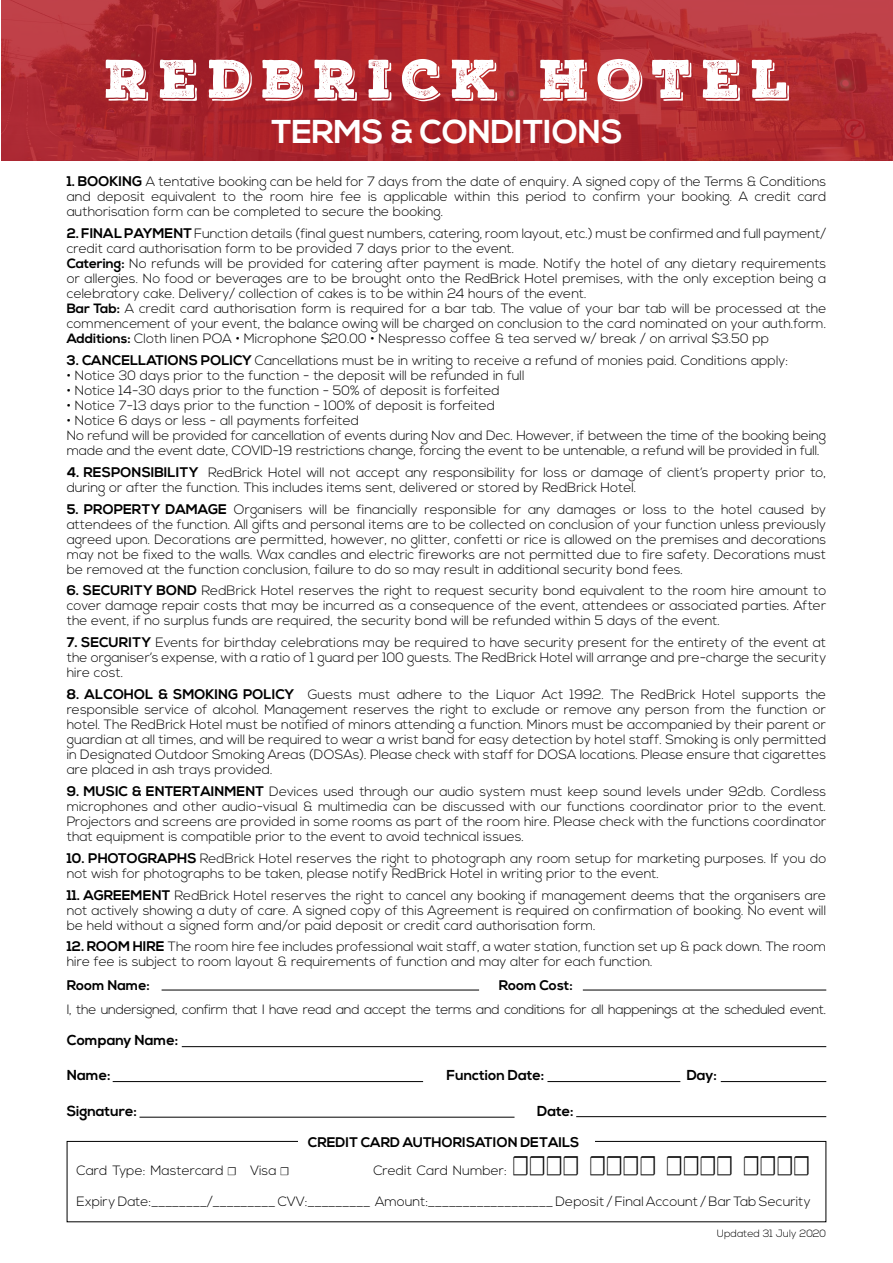
<style>
.page{position:relative;width:893px;height:1263px;background:#fff}
.page>*{position:absolute;margin:0;border:0;box-sizing:border-box;transform-origin:0 0}
.t1{font:52.5px "Nexa Rust Slab Black Shadow 01";letter-spacing:.19em;color:#fff}
.t2{font:700 33px "Nexa";letter-spacing:-.01em;color:#fff}
.t3{font:33px "Arno Pro";color:#000;scale:.75 1}
.t4{font:700 14.4px "Nexa";color:#000}
.t5{font:700 13.95px "Nexa";color:#000}
.t6{font:300 13.5px/15px "Nexa";color:#000;text-align:justify}
.t7{font:300 13.5px "Nexa";letter-spacing:-.025em;color:#000}
.t8{font:300 10.5px "Nexa";color:#000}
.s1{font-weight:700;font-size:13.95px}
.s2{font-weight:700}
.s3{font-family:"Arno Pro";font-weight:400}
</style>
<div class="page">
<svg style="left:1px;top:0;width:891px;height:160px;background:#af292f"></svg>
<hr style="left:182px;top:1046px;width:644px;height:1px;background:#000">
<hr style="left:113px;top:1081px;width:310px;height:1px;background:#000">
<hr style="left:140px;top:1117px;width:374px;height:1px;background:#000">
<hr style="left:162px;top:990px;width:317px;height:1px;background:#000">
<hr style="left:583px;top:990px;width:243px;height:1px;background:#000">
<hr style="left:547px;top:1081px;width:133px;height:1px;background:#000">
<hr style="left:721px;top:1081px;width:105px;height:1px;background:#000">
<hr style="left:576px;top:1116px;width:250px;height:1px;background:#000">
<div style="left:67px;top:1141px;width:759px;height:81px;border:1px solid #000"></div>
<div style="left:298px;top:1129px;width:297px;height:24px;background:#fff"></div>
<h1 class="t1" style="left:105px;top:43px;width:686px">REDBRICK HOTEL</h1>
<h2 class="t2" style="left:271px;top:112px;width:353px">TERMS &amp; CONDITIONS</h2>
<p class="t6" style="left:67px;top:175px;width:761px"><span class="s1">1. BOOKING</span> A tentative booking can be held for 7 days from the date of enquiry. A signed copy of the Terms &amp; Conditions and deposit equivalent to the room hire fee is applicable within this period to confirm your booking. A credit card authorisation form can be completed to secure the booking.</p>
<p class="t6" style="left:67px;top:226px;width:761px;text-align:left"><span class="s1">2. FINAL PAYMENT</span> Function details (final guest numbers, catering, room layout, etc.) must be confirmed and full payment/ credit card authorisation form to be provided 7 days prior to the event.<br><span class="s2">Catering:</span> No refunds will be provided for catering after payment is made. Notify the hotel of any dietary requirements or allergies. No food or beverages are to be brought onto the RedBrick Hotel premises, with the only exception being a celebratory cake. Delivery/ collection of cakes is to be within 24 hours of the event.<br><span class="s2">Bar Tab:</span> A credit card authorisation form is required for a bar tab. The value of your bar tab will be processed at the commencement of your event, the balance owing will be charged on conclusion to the card nominated on your auth.form.<br><span class="s2">Additions:</span> Cloth linen POA • Microphone $20.00 • Nespresso coffee &amp; tea served w/ break / on arrival $3.50 pp</p>
<p class="t6" style="left:67px;top:353px;width:723px"><span class="s1">3. CANCELLATIONS POLICY</span> Cancellations must be in writing to receive a refund of monies paid. Conditions apply:</p>
<p class="t6" style="left:67px;top:368px;width:459px">• Notice 30 days prior to the function - the deposit will be refunded in full</p>
<p class="t6" style="left:67px;top:383px;width:434px">• Notice 14-30 days prior to the function - 50% of deposit is forfeited</p>
<p class="t6" style="left:67px;top:398px;width:430px">• Notice 7-13 days prior to the function - 100% of deposit is forfeited</p>
<p class="t6" style="left:67px;top:413px;width:761px;text-align:left">• Notice 6 days or less - all payments forfeited<br>No refund will be provided for cancellation of events during Nov and Dec. However, if between the time of the booking being made and the event date, COVID-19 restrictions change, forcing the event to be untenable, a refund will be provided in full.</p>
<p class="t6" style="left:67px;top:465px;width:761px"><span class="s1">4. RESPONSIBILITY</span> RedBrick Hotel will not accept any responsibility for loss or damage of client’s property prior to, during or after the function. This includes items sent, delivered or stored by RedBrick Hotel.</p>
<p class="t6" style="left:67px;top:502px;width:761px"><span class="s1">5. PROPERTY DAMAGE</span> Organisers will be financially responsible for any damages or loss to the hotel caused by attendees of the function. All gifts and personal items are to be collected on conclusion of your function unless previously agreed upon. Decorations are permitted, however, no glitter, confetti or rice is allowed on the premises and decorations may not be fixed to the walls. Wax candles and electric fireworks are not permitted due to fire safety. Decorations must be removed at the function conclusion, failure to do so may result in additional security bond fees.</p>
<p class="t6" style="left:67px;top:584px;width:761px"><span class="s1">6. SECURITY BOND</span> RedBrick Hotel reserves the right to request security bond equivalent to the room hire amount to cover damage repair costs that may be incurred as a consequence of the event, attendees or associated parties. After the event, if no surplus funds are required, the security bond will be refunded within 5 days of the event.</p>
<p class="t6" style="left:67px;top:636px;width:761px"><span class="s1">7. SECURITY</span> Events for birthday celebrations may be required to have security present for the entirety of the event at the organiser’s expense, with a ratio of 1 guard per 100 guests. The RedBrick Hotel will arrange and pre-charge the security hire cost.</p>
<p class="t6" style="left:67px;top:687px;width:761px"><span class="s1">8. ALCOHOL &amp; SMOKING POLICY</span> Guests must adhere to the Liquor Act 1992. The RedBrick Hotel supports the responsible service of alcohol. Management reserves the right to exclude or remove any person from the function or hotel. The RedBrick Hotel must be notified of minors attending a function. Minors must be accompanied by their parent or guardian at all times, and will be required to wear a wrist band for easy detection by hotel staff. Smoking is only permitted in Designated Outdoor Smoking Areas (DOSAs). Please check with staff for DOSA locations. Please ensure that cigarettes are placed in ash trays provided.</p>
<p class="t6" style="left:67px;top:784px;width:761px"><span class="s1">9. MUSIC &amp; ENTERTAINMENT</span> Devices used through our audio system must keep sound levels under 92db. Cordless microphones and other audio-visual &amp; multimedia can be discussed with our functions coordinator prior to the event.<br>Projectors and screens are provided in some rooms as part of the room hire. Please check with the functions coordinator that equipment is compatible prior to the event to avoid technical issues.</p>
<p class="t6" style="left:67px;top:851px;width:761px"><span class="s1">10. PHOTOGRAPHS</span> RedBrick Hotel reserves the right to photograph any room setup for marketing purposes. If you do not wish for photographs to be taken, please notify RedBrick Hotel in writing prior to the event.</p>
<p class="t6" style="left:67px;top:888px;width:761px"><span class="s1">11. AGREEMENT</span> RedBrick Hotel reserves the right to cancel any booking if management deems that the organisers are not actively showing a duty of care. A signed copy of this Agreement is required on confirmation of booking. No event will be held without a signed form and/or paid deposit or credit card authorisation form.</p>
<p class="t6" style="left:67px;top:940px;width:761px"><span class="s1">12. ROOM HIRE</span> The room hire fee includes professional wait staff, a water station, function set up &amp; pack down. The room hire fee is subject to room layout &amp; requirements of function and may alter for each function.</p>
<p class="t5" style="left:67px;top:977px;width:85px">Room Name:</p>
<p class="t5" style="left:499px;top:977px;width:75px">Room Cost:</p>
<p class="t7" style="left:67px;top:1001px;width:761px">I, the undersigned, confirm that I have read and accept the terms and conditions for all happenings at the scheduled event.</p>
<p class="t4" style="left:67px;top:1032px;width:113px">Company Name:</p>
<p class="t4" style="left:67px;top:1067px;width:45px">Name:</p>
<p class="t4" style="left:67px;top:1102px;width:72px">Signature:</p>
<p class="t4" style="left:446px;top:1067px;width:99px">Function Date:</p>
<p class="t4" style="left:687px;top:1067px;width:32px">Day:</p>
<p class="t4" style="left:537px;top:1102px;width:38px">Date:</p>
<p class="t5" style="left:308px;top:1134px;width:273px">CREDIT CARD AUTHORISATION DETAILS</p>
<p class="t6" style="left:77px;top:1163px;width:215px">Card Type: Mastercard <span class="s3">☐</span> Visa <span class="s3">☐</span></p>
<p class="t6" style="left:374px;top:1163px;width:135px">Credit Card Number:</p>
<h2 class="t3" style="left:512px;top:1146px;width:400px">☐☐☐☐ ☐☐☐☐ ☐☐☐☐ ☐☐☐☐</h2>
<p class="t6" style="left:77px;top:1194px;width:736px">Expiry Date:________/_________ CVV:_________ Amount:__________________ Deposit / Final Account / Bar Tab Security</p>
<p class="t8" style="left:717px;top:1227px;width:111px">Updated 31 July 2020</p>
</div>
